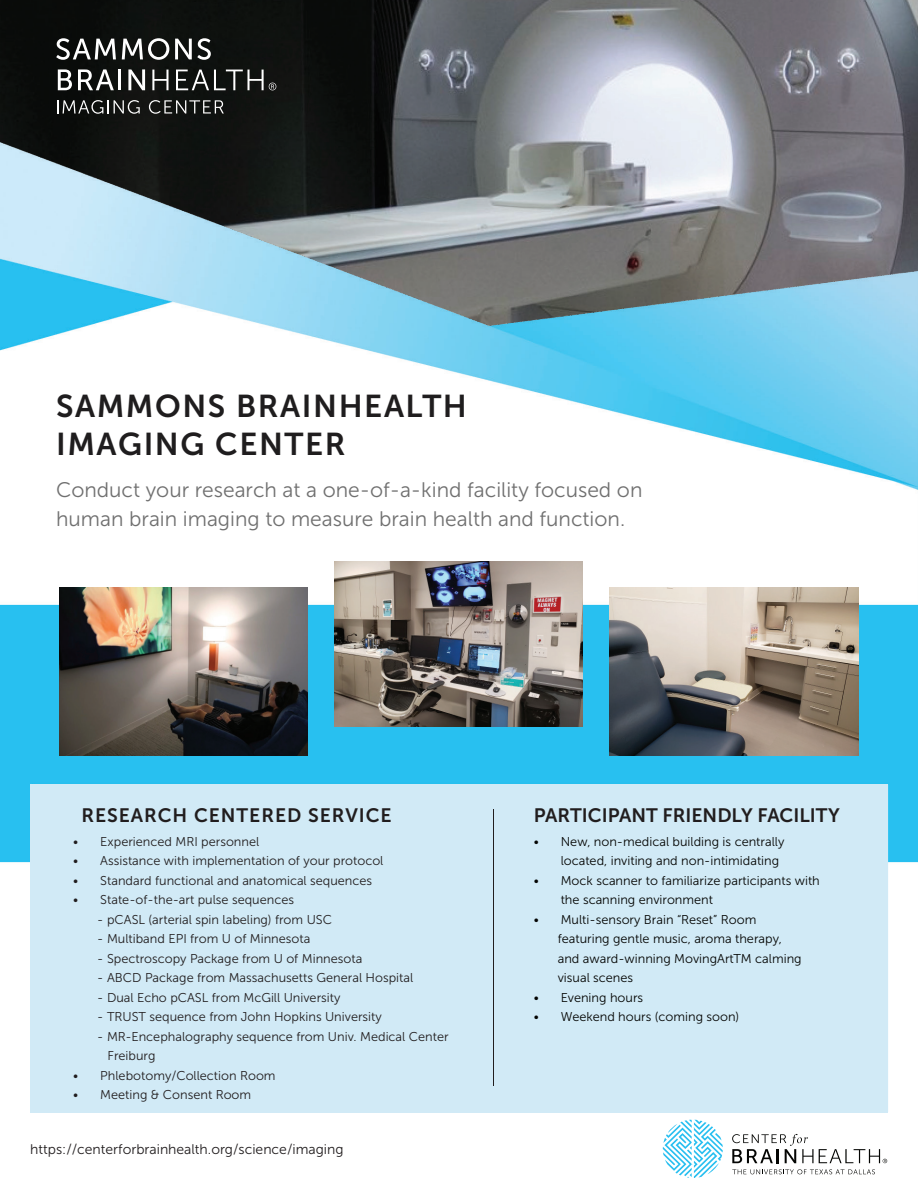
<style>
.page{position:relative;width:918px;height:1188px;background:#fff}
.page>*{position:absolute;margin:0;border:0;box-sizing:border-box;transform-origin:0 0}
.t1{font:31.5px/37.8px "Museo Sans 700";letter-spacing:.05em;color:#1f1d1e}
.t2{font:21px/28.5px "Museo Sans 300";color:#707070}
.t3{font:19.35px "Museo Sans 700";color:#211d1e}
.t4{font:19.35px "Museo Sans 700";letter-spacing:.05em;color:#211d1e}
.t5{font:13.95px "Museo Sans 300";color:#211d1e}
.t6{font:12.75px/19.5px "Museo Sans 300";color:#211d1e}
.t7{font:12.75px/19.5px "Museo Sans 300";color:#040503}
</style>
<div class="page">
<img style="left:0;top:0;width:918px;height:143px">
<img style="left:0;top:143px;width:918px;height:970px">
<img style="left:610px;top:588px;width:248px;height:168px">
<img style="left:335px;top:562px;width:248px;height:165px">
<img style="left:59px;top:588px;width:249px;height:167px">
<svg style="left:56px;top:38px;width:60px;height:22px"></svg>
<svg style="left:122px;top:38px;width:47px;height:22px"></svg>
<svg style="left:175px;top:38px;width:36px;height:22px"></svg>
<svg style="left:58px;top:69px;width:14px;height:21px"></svg>
<svg style="left:78px;top:69px;width:36px;height:21px"></svg>
<hr style="left:118px;top:69px;width:3px;height:21px;background:#fff">
<svg style="left:128px;top:69px;width:17px;height:21px"></svg>
<svg style="left:152px;top:70px;width:17px;height:20px"></svg>
<svg style="left:176px;top:70px;width:100px;height:20px"></svg>
<svg style="left:57px;top:100px;width:83px;height:14px"></svg>
<svg style="left:149px;top:100px;width:75px;height:14px"></svg>
<div style="left:30px;top:784px;width:858px;height:328px;background:#d1eaf6"></div>
<hr style="left:493px;top:809px;width:1px;height:277px;background:#211d1e">
<svg style="left:663px;top:1120px;width:60px;height:58px"></svg>
<svg style="left:732px;top:1134px;width:155px;height:29px"></svg>
<svg style="left:732px;top:1169px;width:143px;height:5px"></svg>
<h1 class="t1" style="left:56px;top:388px;width:412px">SAMMONS BRAINHEALTH<br>IMAGING CENTER</h1>
<h2 class="t2" style="left:56px;top:476px;width:588px">Conduct your research at a one-of-a-kind facility focused on human brain imaging to measure brain health and function.</h2>
<h3 class="t4" style="left:81px;top:804px;width:312px">RESEARCH CENTERED SERVICE</h3>
<h3 class="t3" style="left:534px;top:804px;width:308px">PARTICIPANT FRIENDLY FACILITY</h3>
<p class="t6" style="left:73px;top:832px;width:188px">• Experienced MRI personnel</p>
<p class="t6" style="left:73px;top:851px;width:312px">• Assistance with implementation of your protocol</p>
<p class="t6" style="left:73px;top:871px;width:300px">• Standard functional and anatomical sequences</p>
<p class="t6" style="left:73px;top:890px;width:222px">• State-of-the-art pulse sequences</p>
<p class="t6" style="left:97px;top:910px;width:236px">- pCASL (arterial spin labeling) from USC</p>
<p class="t6" style="left:97px;top:929px;width:215px">- Multiband EPI from U of Minnesota</p>
<p class="t6" style="left:97px;top:949px;width:266px">- Spectroscopy Package from U of Minnesota</p>
<p class="t6" style="left:97px;top:968px;width:317px">- ABCD Package from Massachusetts General Hospital</p>
<p class="t6" style="left:97px;top:988px;width:245px">- Dual Echo pCASL from McGill University</p>
<p class="t6" style="left:97px;top:1007px;width:286px">- TRUST sequence from John Hopkins University</p>
<p class="t6" style="left:108px;top:1027px;width:342px;text-indent:-10px">- MR-Encephalography sequence from Univ. Medical Center<br>Freiburg</p>
<p class="t6" style="left:73px;top:1066px;width:204px">• Phlebotomy/Collection Room</p>
<p class="t6" style="left:73px;top:1085px;width:179px">• Meeting &amp; Consent Room</p>
<p class="t5" style="left:30px;top:1142px;width:315px">https://centerforbrainhealth.org/science/imaging</p>
<p class="t7" style="left:561px;top:832px;width:225px;text-indent:-27px">• New, non-medical building is centrally located, inviting and non-intimidating</p>
<p class="t7" style="left:561px;top:871px;width:261px;text-indent:-27px">• Mock scanner to familiarize participants with the scanning environment</p>
<p class="t7" style="left:558px;top:910px;width:245px;text-indent:-24px">• Multi-sensory Brain “Reset” Room featuring gentle music, aroma therapy, and award-winning MovingArtTM calming visual scenes</p>
<p class="t7" style="left:534px;top:988px;width:111px">• Evening hours</p>
<p class="t7" style="left:534px;top:1007px;width:207px">• Weekend hours (coming soon)</p>
</div>
